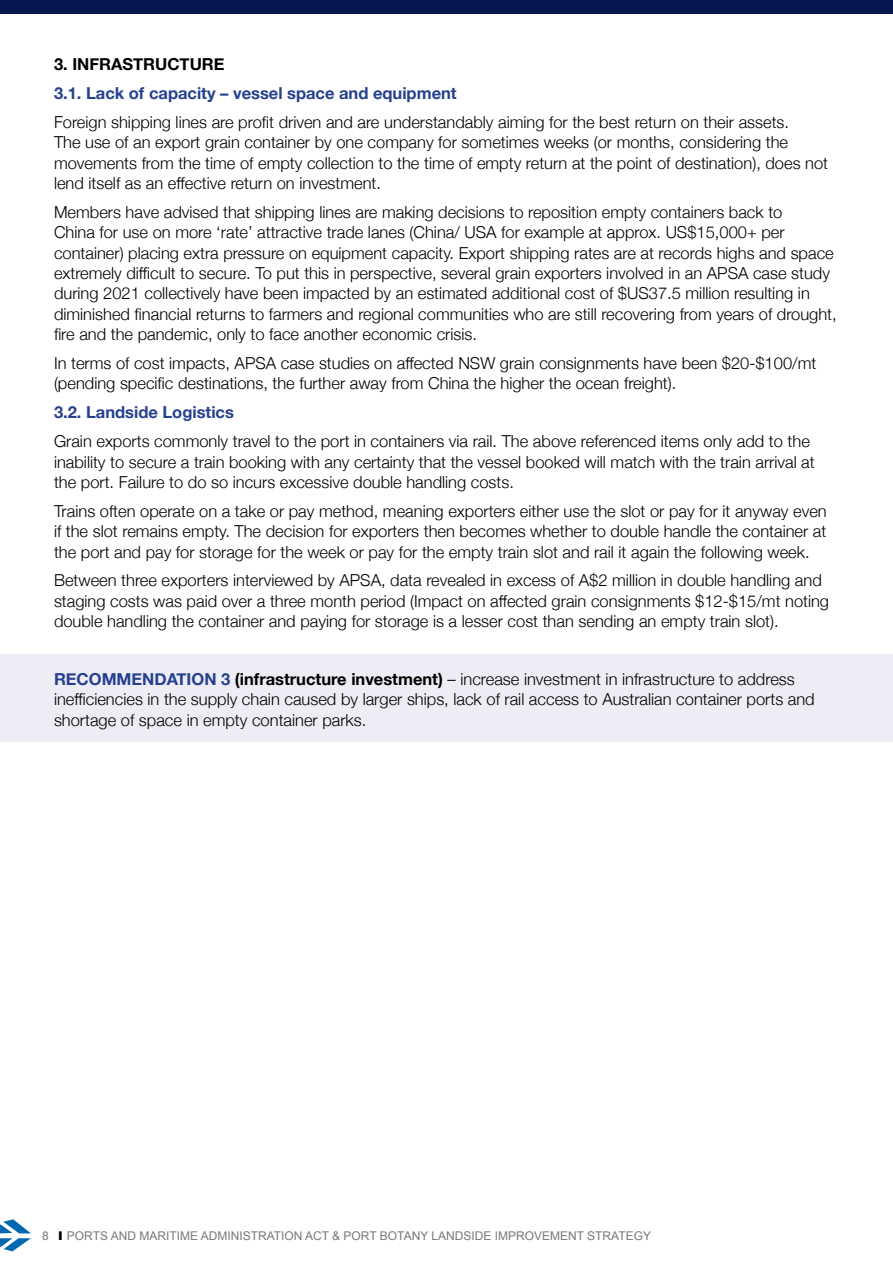
<style>
.page{position:relative;width:893px;height:1263px;background:#fff}
.page>*{position:absolute;margin:0;border:0;box-sizing:border-box;transform-origin:0 0}
.t1{font:300 16.5px/20.4px "Helvetica Neue";color:#000}
.t2{font:700 16.5px "Helvetica Neue";color:#25408f}
.t3{font:700 16.5px "Helvetica Neue";color:#000}
.t4{font:12px "Arial";color:#77787b}
.s1{font-weight:700;color:#25408f}
.s2{font-weight:700}
.s3{font-weight:900;color:#000}
</style>
<div class="page">
<svg style="left:0;top:1219px;width:31px;height:32px"></svg>
<div style="left:0;top:0;width:893px;height:14px;background:#081750"></div>
<div style="left:0;top:654px;width:893px;height:88px;background:#eeedf5"></div>
<hr style="left:892px;top:510px;width:1px;height:87px;background:#eeedf5">
<p class="t3" style="left:54px;top:51px;width:172px">3. INFRASTRUCTURE</p>
<p class="t2" style="left:54px;top:80px;width:404px">3.1. Lack of capacity – vessel space and equipment</p>
<p class="t1" style="left:54px;top:111px;width:776px">Foreign shipping lines are profit driven and are understandably aiming for the best return on their assets.<br>The use of an export grain container by one company for sometimes weeks (or months, considering the movements from the time of empty collection to the time of empty return at the point of destination), does not lend itself as an effective return on investment.</p>
<p class="t1" style="left:54px;top:201px;width:784px">Members have advised that shipping lines are making decisions to reposition empty containers back to<br>China for use on more ‘rate’ attractive trade lanes (China/ USA for example at approx. US$15,000+ per container) placing extra pressure on equipment capacity. Export shipping rates are at records highs and space extremely difficult to secure. To put this in perspective, several grain exporters involved in an APSA case study during 2021 collectively have been impacted by an estimated additional cost of $US37.5 million resulting in diminished financial returns to farmers and regional communities who are still recovering from years of drought, fire and the pandemic, only to face another economic crisis.</p>
<p class="t1" style="left:54px;top:352px;width:764px">In terms of cost impacts, APSA case studies on affected NSW grain consignments have been $20-$100/mt (pending specific destinations, the further away from China the higher the ocean freight).</p>
<p class="t2" style="left:54px;top:399px;width:181px">3.2. Landside Logistics</p>
<p class="t1" style="left:54px;top:430px;width:762px">Grain exports commonly travel to the port in containers via rail. The above referenced items only add to the inability to secure a train booking with any certainty that the vessel booked will match with the train arrival at the port. Failure to do so incurs excessive double handling costs.</p>
<p class="t1" style="left:54px;top:499px;width:774px;text-align:justify">Trains often operate on a take or pay method, meaning exporters either use the slot or pay for it anyway even if the slot remains empty. The decision for exporters then becomes whether to double handle the container at the port and pay for storage for the week or pay for the empty train slot and rail it again the following week.</p>
<p class="t1" style="left:54px;top:569px;width:777px">Between three exporters interviewed by APSA, data revealed in excess of A$2 million in double handling and staging costs was paid over a three month period (Impact on affected grain consignments $12-$15/mt noting double handling the container and paying for storage is a lesser cost than sending an empty train slot).</p>
<p class="t1" style="left:54px;top:668px;width:762px"><span class="s1">RECOMMENDATION 3</span> <span class="s2">(infrastructure investment)</span> – increase investment in infrastructure to address inefficiencies in the supply chain caused by larger ships, lack of rail access to Australian container ports and shortage of space in empty container parks.</p>
<p class="t4" style="left:42px;top:1228px;width:610px">8 <span class="s3">I</span> PORTS AND MARITIME ADMINISTRATION ACT &amp; PORT BOTANY LANDSIDE IMPROVEMENT STRATEGY</p>
</div>
